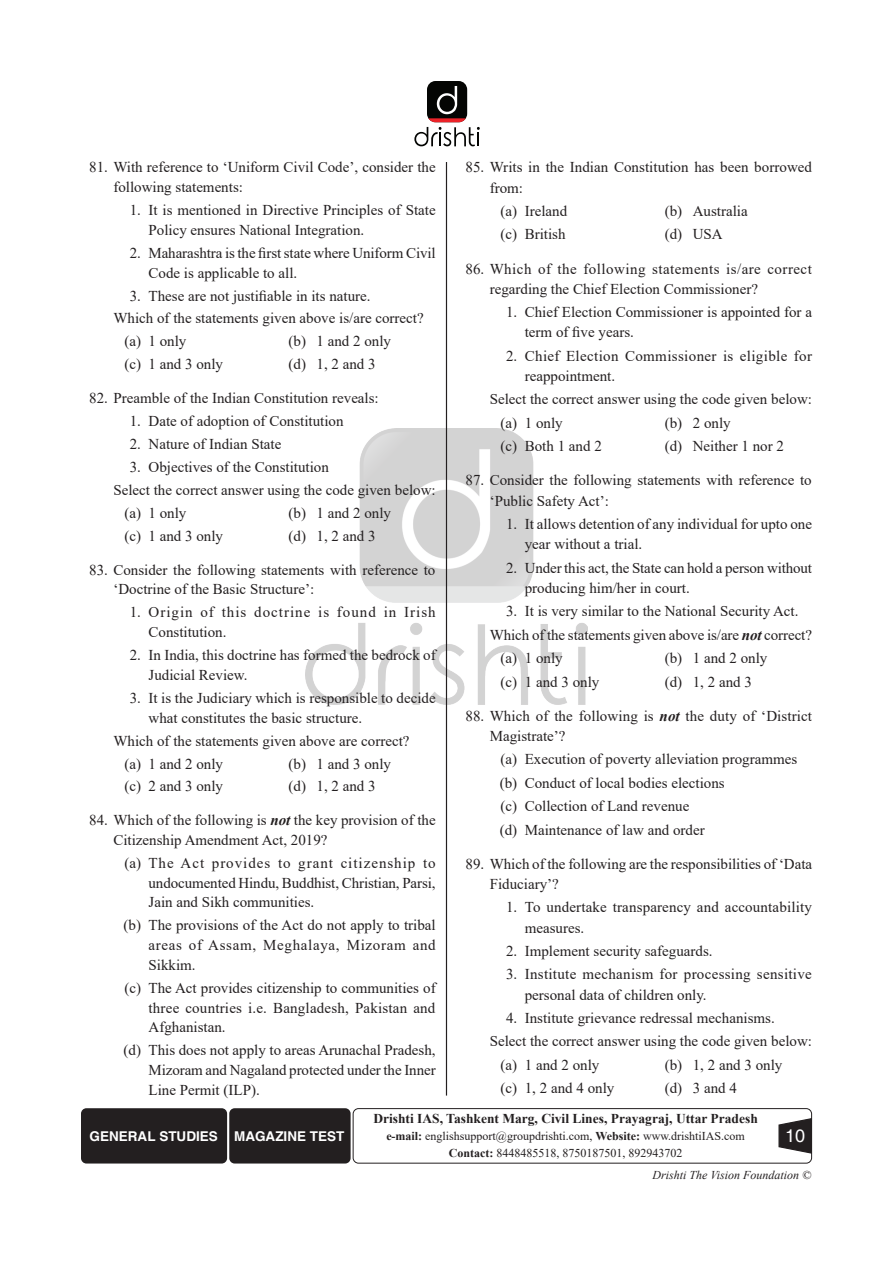
<style>
.page{position:relative;width:893px;height:1263px;background:#fff}
.page>*{position:absolute;margin:0;border:0;box-sizing:border-box;transform-origin:0 0}
.t1{font:18px "Helvetica";color:#fff}
.Options__1__2__3{font:15px/19.6px "Times New Roman";color:#231f20}
.Indent{font:15px "Times New Roman";color:#231f20}
.Options__1__2__3-2{font:15px/20.2px "Times New Roman";letter-spacing:.02em;color:#231f20}
.Options__1__2__3-3{font:15px/20.2px "Times New Roman";letter-spacing:.025em;color:#231f20}
.Options__1__2__3-4{font:15px/19.8px "Times New Roman";letter-spacing:.065em;color:#231f20}
.t2{font:700 13.5px "Times New Roman";color:#231f20}
.t3{font:700 13.5px "Helvetica";color:#fff}
.t4{font:12px/16.4px "Times New Roman";color:#231f20;text-align:center}
.t5{font:italic 12px "Times New Roman";color:#231f20}
.s1{font-weight:700;font-style:italic}
.s2{font-weight:700}
</style>
<div class="page">
<img style="left:305px;top:429px;width:283px;height:275px">
<hr style="left:446px;top:162px;width:1px;height:933px;background:#231f20">
<div style="left:81px;top:1108px;width:146px;height:55px;background:#231f20;border-radius:5px"></div>
<div style="left:229px;top:1108px;width:122px;height:55px;background:#231f20;border-radius:5px"></div>
<div style="left:353px;top:1108px;width:459px;height:55px;border:1px solid #231f20;border-radius:5px"></div>
<svg style="left:778px;top:1117px;width:35px;height:37px"></svg>
<div style="left:427px;top:81px;width:40px;height:41px;background:#040503;border-radius:9px"></div>
<svg style="left:414px;top:86px;width:66px;height:60px"></svg>
<p class="Options__1__2__3" style="left:113px;top:157px;width:324px;text-indent:-24px">81. With reference to ‘Uniform Civil Code’, consider the following statements:</p>
<p class="Options__1__2__3" style="left:148px;top:200px;width:289px;text-indent:-19px">1. It is mentioned in Directive Principles of State<br>Policy ensures National Integration.</p>
<p class="Options__1__2__3" style="left:148px;top:242px;width:289px;text-indent:-19px">2. Maharashtra is the first state where Uniform Civil<br>Code is applicable to all.</p>
<p class="Options__1__2__3" style="left:130px;top:285px;width:242px">3. These are not justifiable in its nature.</p>
<p class="Indent" style="left:113px;top:308px;width:312px">Which of the statements given above is/are correct?</p>
<p class="Options__1__2__3" style="left:124px;top:331px;width:64px">(a) 1 only</p>
<p class="Options__1__2__3" style="left:289px;top:331px;width:104px">(b) 1 and 2 only</p>
<p class="Options__1__2__3" style="left:124px;top:354px;width:100px">(c) 1 and 3 only</p>
<p class="Options__1__2__3" style="left:289px;top:354px;width:89px">(d) 1, 2 and 3</p>
<p class="Options__1__2__3" style="left:89px;top:388px;width:291px">82. Preamble of the Indian Constitution reveals:</p>
<p class="Options__1__2__3" style="left:130px;top:411px;width:215px">1. Date of adoption of Constitution</p>
<p class="Options__1__2__3" style="left:130px;top:434px;width:153px">2. Nature of Indian State</p>
<p class="Options__1__2__3" style="left:130px;top:457px;width:201px">3. Objectives of the Constitution</p>
<p class="Indent" style="left:113px;top:479px;width:324px">Select the correct answer using the code given below:</p>
<p class="Options__1__2__3" style="left:124px;top:503px;width:64px">(a) 1 only</p>
<p class="Options__1__2__3" style="left:289px;top:503px;width:104px">(b) 1 and 2 only</p>
<p class="Options__1__2__3" style="left:124px;top:526px;width:100px">(c) 1 and 3 only</p>
<p class="Options__1__2__3" style="left:289px;top:526px;width:89px">(d) 1, 2 and 3</p>
<p class="Options__1__2__3" style="left:113px;top:559px;width:324px;text-indent:-24px">83. Consider the following statements with reference to ‘Doctrine of the Basic Structure’:</p>
<p class="Options__1__2__3-4" style="left:148px;top:602px;width:289px;text-indent:-19px">1. Origin of this doctrine is found in Irish<br>Constitution.</p>
<p class="Options__1__2__3" style="left:148px;top:645px;width:289px;text-indent:-19px">2. In India, this doctrine has formed the bedrock of<br>Judicial Review.</p>
<p class="Options__1__2__3" style="left:148px;top:687px;width:289px;text-indent:-19px">3. It is the Judiciary which is responsible to decide what constitutes the basic structure.</p>
<p class="Indent" style="left:113px;top:730px;width:298px">Which of the statements given above are correct?</p>
<p class="Options__1__2__3" style="left:124px;top:753px;width:100px">(a) 1 and 2 only</p>
<p class="Options__1__2__3" style="left:289px;top:753px;width:104px">(b) 1 and 3 only</p>
<p class="Options__1__2__3" style="left:124px;top:776px;width:100px">(c) 2 and 3 only</p>
<p class="Options__1__2__3" style="left:289px;top:776px;width:89px">(d) 1, 2 and 3</p>
<p class="Options__1__2__3" style="left:113px;top:810px;width:324px;text-indent:-24px">84. Which of the following is <span class="s1">not</span> the key provision of the<br>Citizenship Amendment Act, 2019?</p>
<p class="Options__1__2__3" style="left:148px;top:852px;width:289px;text-align:justify;text-indent:-24px">(a) The Act provides to grant citizenship to undocumented Hindu, Buddhist, Christian, Parsi, Jain and Sikh communities.</p>
<p class="Options__1__2__3" style="left:148px;top:915px;width:289px;text-align:justify;text-indent:-25px">(b) The provisions of the Act do not apply to tribal areas of Assam, Meghalaya, Mizoram and Sikkim.</p>
<p class="Options__1__2__3" style="left:148px;top:977px;width:289px;text-align:justify;text-indent:-24px">(c) The Act provides citizenship to communities of three countries i.e. Bangladesh, Pakistan and Afghanistan.</p>
<p class="Options__1__2__3" style="left:148px;top:1040px;width:289px;text-align:justify;text-indent:-25px">(d) This does not apply to areas Arunachal Pradesh, Mizoram and Nagaland protected under the Inner Line Permit (ILP).</p>
<p class="Options__1__2__3" style="left:490px;top:157px;width:324px;line-height:20.1px;text-indent:-24px">85. Writs in the Indian Constitution has been borrowed from:</p>
<p class="Options__1__2__3" style="left:501px;top:201px;width:68px">(a) Ireland</p>
<p class="Options__1__2__3" style="left:665px;top:201px;width:84px">(b) Australia</p>
<p class="Options__1__2__3" style="left:501px;top:224px;width:66px">(c) British</p>
<p class="Options__1__2__3" style="left:665px;top:224px;width:59px">(d) USA</p>
<p class="Options__1__2__3" style="left:490px;top:258px;width:324px;line-height:20.2px;text-indent:-24px">86. Which of the following statements is/are correct regarding the Chief Election Commissioner?</p>
<p class="Options__1__2__3" style="left:525px;top:302px;width:289px;line-height:20.2px;text-indent:-19px">1. Chief Election Commissioner is appointed for a term of five years.</p>
<p class="Options__1__2__3-3" style="left:525px;top:345px;width:289px;text-indent:-19px">2. Chief Election Commissioner is eligible for reappointment.</p>
<p class="Indent" style="left:490px;top:389px;width:324px">Select the correct answer using the code given below:</p>
<p class="Options__1__2__3" style="left:501px;top:412px;width:64px">(a) 1 only</p>
<p class="Options__1__2__3" style="left:665px;top:412px;width:67px">(b) 2 only</p>
<p class="Options__1__2__3" style="left:501px;top:436px;width:103px">(c) Both 1 and 2</p>
<p class="Options__1__2__3" style="left:665px;top:436px;width:121px">(d) Neither 1 nor 2</p>
<p class="Options__1__2__3" style="left:490px;top:470px;width:324px;line-height:20.1px;text-indent:-24px">87. Consider the following statements with reference to ‘Public Safety Act’:</p>
<p class="Options__1__2__3" style="left:525px;top:513px;width:289px;line-height:20.2px;text-indent:-19px">1. It allows detention of any individual for upto one year without a trial.</p>
<p class="Options__1__2__3" style="left:525px;top:557px;width:289px;line-height:20.2px;text-indent:-19px">2. Under this act, the State can hold a person without producing him/her in court.</p>
<p class="Options__1__2__3" style="left:506px;top:601px;width:294px">3. It is very similar to the National Security Act.</p>
<p class="Indent" style="left:490px;top:624px;width:324px">Which of the statements given above is/are <span class="s1">not</span> correct?</p>
<p class="Options__1__2__3" style="left:501px;top:648px;width:64px">(a) 1 only</p>
<p class="Options__1__2__3" style="left:665px;top:648px;width:104px">(b) 1 and 2 only</p>
<p class="Options__1__2__3" style="left:501px;top:671px;width:100px">(c) 1 and 3 only</p>
<p class="Options__1__2__3" style="left:665px;top:671px;width:89px">(d) 1, 2 and 3</p>
<p class="Options__1__2__3" style="left:490px;top:705px;width:324px;line-height:20.2px;text-indent:-24px">88. Which of the following is <span class="s1">not</span> the duty of ‘District<br>Magistrate’?</p>
<p class="Options__1__2__3" style="left:501px;top:749px;width:298px">(a) Execution of poverty alleviation programmes</p>
<p class="Options__1__2__3" style="left:500px;top:772px;width:226px">(b) Conduct of local bodies elections</p>
<p class="Options__1__2__3" style="left:501px;top:796px;width:190px">(c) Collection of Land revenue</p>
<p class="Options__1__2__3" style="left:500px;top:819px;width:206px">(d) Maintenance of law and order</p>
<p class="Options__1__2__3" style="left:490px;top:853px;width:324px;line-height:20.1px;text-indent:-24px">89. Which of the following are the responsibilities of ‘Data<br>Fiduciary’?</p>
<p class="Options__1__2__3" style="left:525px;top:897px;width:288px;line-height:20.1px;text-indent:-19px">1. To undertake transparency and accountability measures.</p>
<p class="Options__1__2__3" style="left:506px;top:941px;width:208px">2. Implement security safeguards.</p>
<p class="Options__1__2__3-2" style="left:525px;top:964px;width:289px;text-indent:-19px">3. Institute mechanism for processing sensitive personal data of children only.</p>
<p class="Options__1__2__3" style="left:506px;top:1008px;width:270px">4. Institute grievance redressal mechanisms.</p>
<p class="Indent" style="left:490px;top:1031px;width:324px">Select the correct answer using the code given below:</p>
<p class="Options__1__2__3" style="left:501px;top:1054px;width:100px">(a) 1 and 2 only</p>
<p class="Options__1__2__3" style="left:665px;top:1054px;width:119px">(b) 1, 2 and 3 only</p>
<p class="Options__1__2__3" style="left:501px;top:1078px;width:115px">(c) 1, 2 and 4 only</p>
<p class="Options__1__2__3" style="left:665px;top:1078px;width:74px">(d) 3 and 4</p>
<p class="t3" style="left:90px;top:1128px;width:256px">GENERAL STUDIES MAGAZINE TEST</p>
<p class="t2" style="left:373px;top:1108px;width:386px">Drishti IAS, Tashkent Marg, Civil Lines, Prayagraj, Uttar Pradesh</p>
<p class="t4" style="left:386px;top:1128px;width:360px"><span class="s2">e-mail:</span> englishsupport@groupdrishti.com, <span class="s2">Website:</span> www.drishtiIAS.com<br><span class="s2">Contact:</span> 8448485518, 8750187501, 892943702</p>
<p class="t1" style="left:785px;top:1125px;width:22px">10</p>
<p class="t5" style="left:652px;top:1167px;width:160px">Drishti The Vision Foundation ©</p>
</div>
